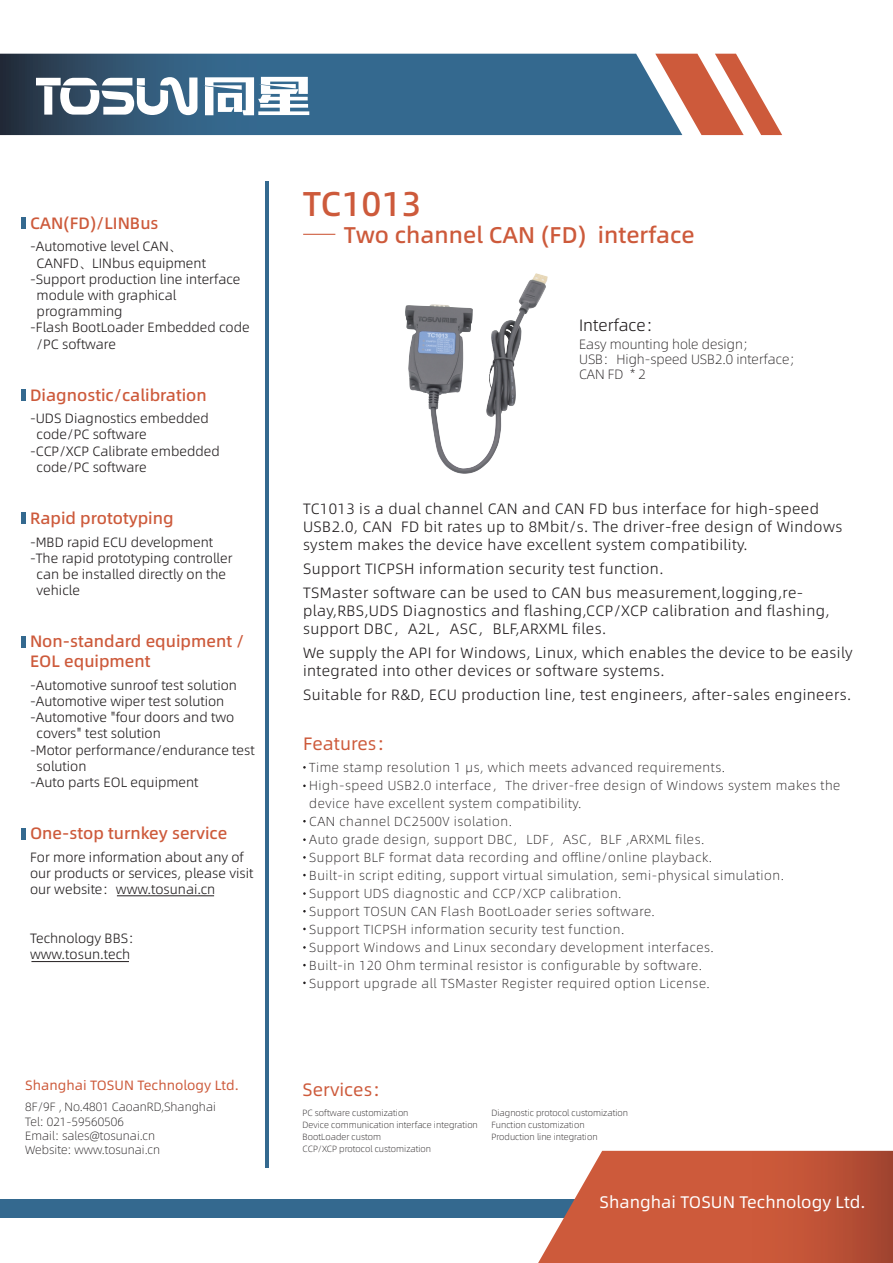
<style>
.page{position:relative;width:893px;height:1263px;background:#fff}
.page>*{position:absolute;margin:0;border:0;box-sizing:border-box;transform-origin:0 0}
.t1{font:34.5px "Alibaba Pu Hui Ti 2 65 Medium";color:#cd5a3b}
.t2{font:22.8px "Alibaba Pu Hui Ti 2 65 Medium";color:#cd5a3b}
.t3{font:18px "Alibaba Pu Hui Ti 2 55 Regular";color:#cd5a3b}
.t4{font:16.8px "Alibaba Pu Hui Ti 2 55 Regular";color:#fff}
.t5{font:16.5px/19.8px "Alibaba Pu Hui Ti 2 65 Medium";color:#cd5a3b}
.t6{font:16.5px "Alibaba Pu Hui Ti 2 45 Light";color:#231f20}
.t7{font:15px/18px "Alibaba Pu Hui Ti 2 45 Light";letter-spacing:.025em;color:#231f20}
.t8{font:13.5px/16.2px "Alibaba Pu Hui Ti 2 45 Light";color:#231f20}
.t9{font:13.5px/15px "Alibaba Pu Hui Ti 2 35 Thin";color:#231f20}
.t10{font:13.5px "Alibaba Pu Hui Ti 2 55 Regular";color:#cd5a3b}
.t11{font:13.05px/18px "Alibaba Pu Hui Ti 2 35 Thin";letter-spacing:.04em;color:#231f20}
.t12{font:12px/14.4px "Alibaba Pu Hui Ti 2 35 Thin";color:#231f20}
.t13{font:9px/12px "Alibaba Pu Hui Ti 2 35 Thin";color:#231f20}
</style>
<div class="page">
<svg style="left:0;top:54px;width:655px;height:81px;background:#336184"></svg>
<svg style="left:655px;top:54px;width:127px;height:81px"></svg>
<div style="left:36px;top:78px;width:25px;height:7px;background:#fff"></div>
<svg style="left:44px;top:86px;width:8px;height:29px"></svg>
<svg style="left:60px;top:77px;width:137px;height:38px"></svg>
<svg style="left:203px;top:77px;width:106px;height:38px"></svg>
<hr style="left:266px;top:182px;width:3px;height:986px;background:#34698f">
<div style="left:0;top:1199px;width:672px;height:18px;background:#34698f"></div>
<hr style="left:303px;top:234px;width:32px;height:1px;background:#cd5a3b">
<div style="left:21px;top:217px;width:5px;height:12px;background:#34698f"></div>
<div style="left:21px;top:389px;width:5px;height:12px;background:#34698f"></div>
<div style="left:21px;top:513px;width:5px;height:11px;background:#34698f"></div>
<div style="left:21px;top:636px;width:5px;height:11px;background:#34698f"></div>
<div style="left:21px;top:828px;width:5px;height:11px;background:#34698f"></div>
<hr style="left:31px;top:961px;width:98px;height:1px;background:#231f20">
<hr style="left:117px;top:895px;width:97px;height:1px;background:#231f20">
<img style="left:405px;top:273px;width:143px;height:201px">
<svg style="left:538px;top:1151px;width:355px;height:112px;background:#c76349"></svg>
<p class="t5" style="left:30px;top:212px;width:130px">CAN(FD)/LINBus</p>
<p class="t8" style="left:30px;top:238px;width:154px">-Automotive level CAN、</p>
<p class="t8" style="left:37px;top:254px;width:171px">CANFD、LINbus equipment</p>
<p class="t8" style="left:30px;top:270px;width:212px">-Support production line interface</p>
<p class="t8" style="left:37px;top:286px;width:141px">module with graphical</p>
<p class="t8" style="left:37px;top:303px;width:87px">programming</p>
<p class="t8" style="left:30px;top:319px;width:221px">-Flash BootLoader Embedded code</p>
<p class="t8" style="left:37px;top:335px;width:81px">/PC software</p>
<p class="t5" style="left:30px;top:384px;width:178px">Diagnostic/calibration</p>
<p class="t8" style="left:30px;top:410px;width:180px">-UDS Diagnostics embedded</p>
<p class="t8" style="left:37px;top:426px;width:112px">code/PC software</p>
<p class="t8" style="left:30px;top:442px;width:191px">-CCP/XCP Calibrate embedded</p>
<p class="t8" style="left:37px;top:458px;width:112px">code/PC software</p>
<p class="t5" style="left:30px;top:507px;width:145px">Rapid prototyping</p>
<p class="t8" style="left:30px;top:533px;width:185px">-MBD rapid ECU development</p>
<p class="t8" style="left:30px;top:549px;width:204px">-The rapid prototyping controller</p>
<p class="t8" style="left:37px;top:565px;width:191px">can be installed directly on the</p>
<p class="t8" style="left:37px;top:582px;width:45px">vehicle</p>
<p class="t5" style="left:30px;top:631px;width:216px">Non-standard equipment /<br>EOL equipment</p>
<p class="t8" style="left:30px;top:676px;width:209px">-Automotive sunroof test solution</p>
<p class="t8" style="left:30px;top:692px;width:196px">-Automotive wiper test solution</p>
<p class="t8" style="left:30px;top:708px;width:206px">-Automotive "four doors and two</p>
<p class="t8" style="left:37px;top:725px;width:126px">covers" test solution</p>
<p class="t8" style="left:30px;top:741px;width:226px">-Motor performance/endurance test</p>
<p class="t8" style="left:37px;top:757px;width:51px">solution</p>
<p class="t8" style="left:30px;top:773px;width:170px">-Auto parts EOL equipment</p>
<p class="t5" style="left:30px;top:822px;width:199px">One-stop turnkey service</p>
<p class="t8" style="left:30px;top:848px;width:225px">For more information about any of our products or services, please visit our website：www.tosunai.cn</p>
<p class="t8" style="left:30px;top:929px;width:113px">Technology BBS：www.tosun.tech</p>
<p class="t10" style="left:25px;top:1075px;width:215px">Shanghai TOSUN Technology Ltd.</p>
<p class="t12" style="left:25px;top:1099px;width:192px">8F/9F , No.4801 CaoanRD,Shanghai<br>Tel: 021-59560506<br>Email: sales@tosunai.cn<br>Website: www.tosunai.cn</p>
<h1 class="t1" style="left:303px;top:177px;width:120px">TC1013</h1>
<h2 class="t2" style="left:344px;top:217px;width:352px">Two channel CAN (FD) interface</h2>
<p class="t6" style="left:579px;top:313px;width:85px">Interface：</p>
<p class="t9" style="left:579px;top:335px;width:225px">Easy mounting hole design；<br>USB：High-speed USB2.0 interface；<br>CAN FD * 2</p>
<p class="t7" style="left:303px;top:499px;width:541px">TC1013 is a dual channel CAN and CAN FD bus interface for high-speed<br>USB2.0, CAN FD bit rates up to 8Mbit/s. The driver-free design of Windows system makes the device have excellent system compatibility.</p>
<p class="t7" style="left:303px;top:556px;width:502px;line-height:24px">Support TICPSH information security test function.<br>TSMaster software can be used to CAN bus measurement,logging,re-</p>
<p class="t7" style="left:303px;top:601px;width:528px">play,RBS,UDS Diagnostics and flashing,CCP/XCP calibration and flashing, support DBC，A2L，ASC，BLF,ARXML files.</p>
<p class="t7" style="left:303px;top:643px;width:551px">We supply the API for Windows, Linux, which enables the device to be easily integrated into other devices or software systems.</p>
<p class="t7" style="left:303px;top:685px;width:550px">Suitable for R&amp;D, ECU production line, test engineers, after-sales engineers.</p>
<h3 class="t3" style="left:303px;top:730px;width:93px">Features：</h3>
<p class="t11" style="left:309px;top:758px;width:533px">Time stamp resolution 1 μs, which meets advanced requirements.<br>High-speed USB2.0 interface，The driver-free design of Windows system makes the device have excellent system compatibility.<br>CAN channel DC2500V isolation.<br>Auto grade design, support DBC，LDF，ASC，BLF ,ARXML files.<br>Support BLF format data recording and offline/online playback.<br>Built-in script editing, support virtual simulation, semi-physical simulation.<br>Support UDS diagnostic and CCP/XCP calibration.<br>Support TOSUN CAN Flash BootLoader series software.<br>Support TICPSH information security test function.<br>Support Windows and Linux secondary development interfaces.<br>Built-in 120 Ohm terminal resistor is configurable by software.<br>Support upgrade all TSMaster Register required option License.</p>
<h3 class="t3" style="left:303px;top:1076px;width:89px">Services：</h3>
<p class="t13" style="left:303px;top:1107px;width:177px">PC software customization<br>Device communication interface integration<br>BootLoader custom<br>CCP/XCP protocol customization</p>
<p class="t13" style="left:491px;top:1107px;width:138px">Diagnostic protocol customization<br>Function customization<br>Production line integration</p>
<p class="t4" style="left:600px;top:1189px;width:267px">Shanghai TOSUN Technology Ltd.</p>
</div>
